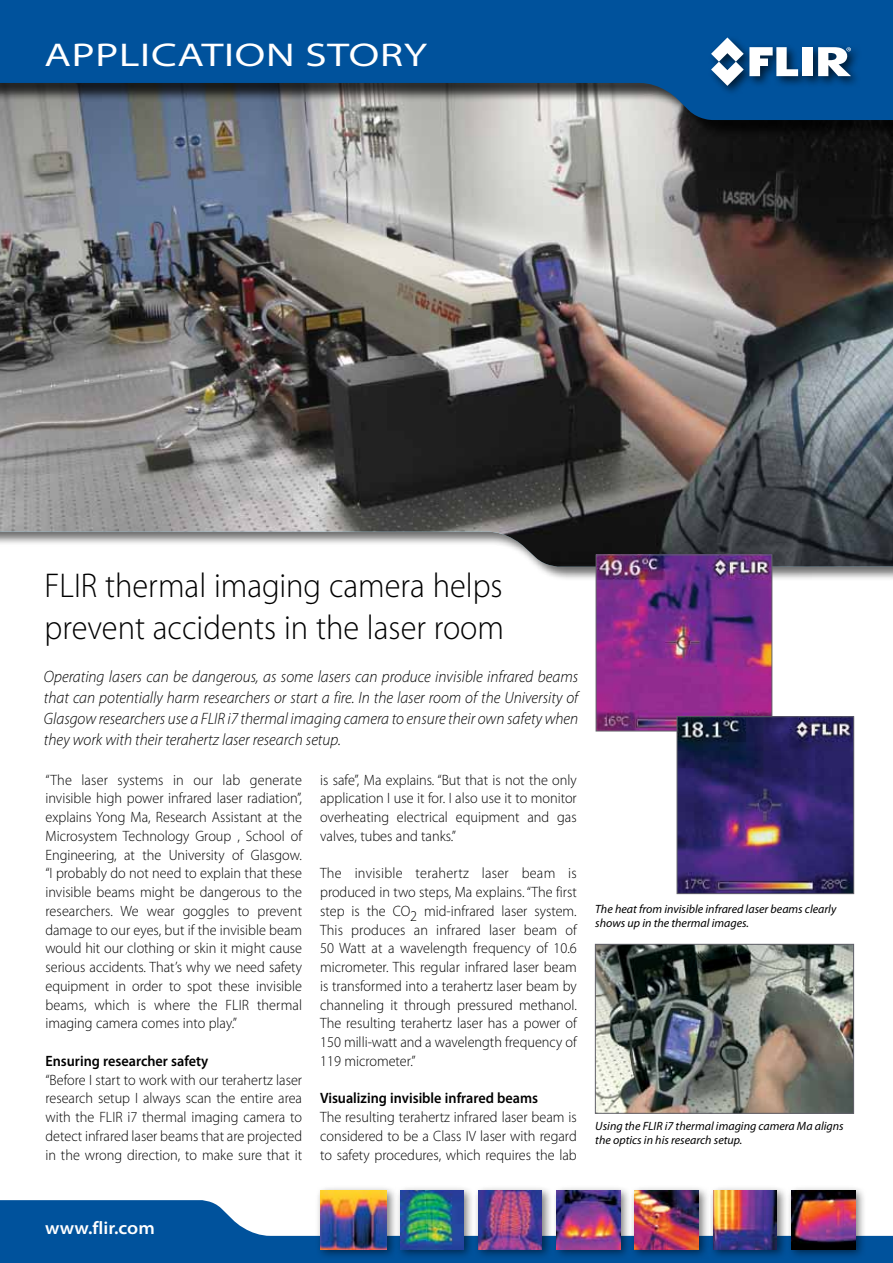
<style>
.page{position:relative;width:893px;height:1263px;background:#fff}
.page>*{position:absolute;margin:0;border:0;box-sizing:border-box;transform-origin:0 0}
.t1{font:300 34.5px/42px "Myriad Pro";color:#000;scale:.94 1}
.t2{font:semi-expanded 33px "Myriad Pro";letter-spacing:.02em;color:#fff;scale:1.2 1}
.t3{font:600 semi-expanded 18px "Myriad Pro";color:#fff}
.t4{font:italic 300 16.5px/21px "Myriad Pro";color:#000;text-align:justify;scale:.95 1}
.t5{font:300 15px/18.8px "Myriad Pro";color:#000;text-align:justify;scale:.95 1}
.t6{font:600 15px "Myriad Pro";color:#000;scale:.95 1}
.t7{font:italic 12px/14.4px "Myriad Pro";color:#000}
</style>
<div class="page">
<img style="left:0;top:139px;width:893px;height:428px">
<div style="left:0;top:0;width:893px;height:139px;background:#000;opacity:.75"></div>
<svg style="left:0;top:0;width:893px;height:120px;background:#205d95"></svg>
<svg style="left:0;top:1200px;width:893px;height:63px;fill:#00529c"></svg>
<div style="left:708px;top:34px;width:155px;height:63px;background:#000;opacity:.66"></div>
<div style="left:803px;top:47px;width:10px;height:29px;background:#fff"></div>
<svg style="left:711px;top:37px;width:87px;height:49px"></svg>
<svg style="left:818px;top:47px;width:33px;height:29px"></svg>
<div style="left:552px;top:1185px;width:80px;height:75px;background:#000;opacity:.52"></div>
<img style="left:557px;top:1191px;width:63px;height:58px">
<div style="left:630px;top:1185px;width:80px;height:75px;background:#000;opacity:.52"></div>
<img style="left:635px;top:1191px;width:64px;height:58px">
<div style="left:787px;top:1185px;width:80px;height:75px;background:#000;opacity:.52"></div>
<img style="left:792px;top:1191px;width:63px;height:58px">
<div style="left:708px;top:1185px;width:80px;height:75px;background:#000;opacity:.52"></div>
<img style="left:714px;top:1191px;width:63px;height:58px">
<div style="left:315px;top:1185px;width:83px;height:75px;background:#000;opacity:.52"></div>
<img style="left:320px;top:1191px;width:67px;height:58px">
<div style="left:473px;top:1185px;width:80px;height:75px;background:#000;opacity:.52"></div>
<img style="left:479px;top:1191px;width:63px;height:58px">
<div style="left:395px;top:1185px;width:80px;height:75px;background:#000;opacity:.52"></div>
<img style="left:400px;top:1191px;width:64px;height:58px">
<img style="left:598px;top:557px;width:172px;height:172px">
<div style="left:596px;top:555px;width:176px;height:176px;border:1px solid #61616a"></div>
<img style="left:679px;top:718px;width:173px;height:174px">
<div style="left:677px;top:716px;width:177px;height:178px;border:1px solid #61616a"></div>
<img style="left:597px;top:946px;width:255px;height:165px">
<div style="left:595px;top:944px;width:259px;height:169px;border:1px solid #61616a"></div>
<h2 class="t2" style="left:44px;top:35px;width:320px">APPLICATION STORY</h2>
<h1 class="t1" style="left:45px;top:564px;width:490px">FLIR thermal imaging camera helps prevent accidents in the laser room</h1>
<p class="t4" style="left:44px;top:666px;width:564px">Operating lasers can be dangerous, as some lasers can produce invisible infrared beams that can potentially harm researchers or start a fire. In the laser room of the University of Glasgow researchers use a FLIR i7 thermal imaging camera to ensure their own safety when they work with their terahertz laser research setup.</p>
<p class="t5" style="left:45px;top:770px;width:272px">“The laser systems in our lab generate invisible high power infrared laser radiation”, explains Yong Ma, Research Assistant at the Microsystem Technology Group , School of Engineering, at the University of Glasgow. “I probably do not need to explain that these invisible beams might be dangerous to the researchers. We wear goggles to prevent damage to our eyes, but if the invisible beam would hit our clothing or skin it might cause serious accidents. That’s why we need safety equipment in order to spot these invisible beams, which is where the FLIR thermal imaging camera comes into play.”</p>
<p class="t6" style="left:45px;top:1051px;width:173px">Ensuring researcher safety</p>
<p class="t5" style="left:45px;top:1070px;width:272px">“Before I start to work with our terahertz laser research setup I always scan the entire area with the FLIR i7 thermal imaging camera to detect infrared laser beams that are projected in the wrong direction, to make sure that it</p>
<p class="t5" style="left:320px;top:770px;width:272px">is safe”, Ma explains. “But that is not the only application I use it for. I also use it to monitor overheating electrical equipment and gas valves, tubes and tanks.”</p>
<p class="t5" style="left:320px;top:864px;width:272px">The invisible terahertz laser beam is produced in two steps, Ma explains. “The first step is the CO2 mid-infrared laser system.<br>This produces an infrared laser beam of 50 Watt at a wavelength frequency of 10.6 micrometer. This regular infrared laser beam is transformed into a terahertz laser beam by channeling it through pressured methanol.<br>The resulting terahertz laser has a power of 150 milli-watt and a wavelength frequency of 119 micrometer.”</p>
<p class="t6" style="left:320px;top:1089px;width:231px">Visualizing invisible infrared beams</p>
<p class="t5" style="left:320px;top:1107px;width:272px">The resulting terahertz infrared laser beam is considered to be a Class IV laser with regard to safety procedures, which requires the lab</p>
<p class="t7" style="left:595px;top:902px;width:243px">The heat from invisible infrared laser beams clearly shows up in the thermal images.</p>
<p class="t7" style="left:595px;top:1118px;width:250px">Using the FLIR i7 thermal imaging camera Ma aligns the optics in his research setup.</p>
<p class="t3" style="left:45px;top:1216px;width:111px">www.flir.com</p>
</div>
